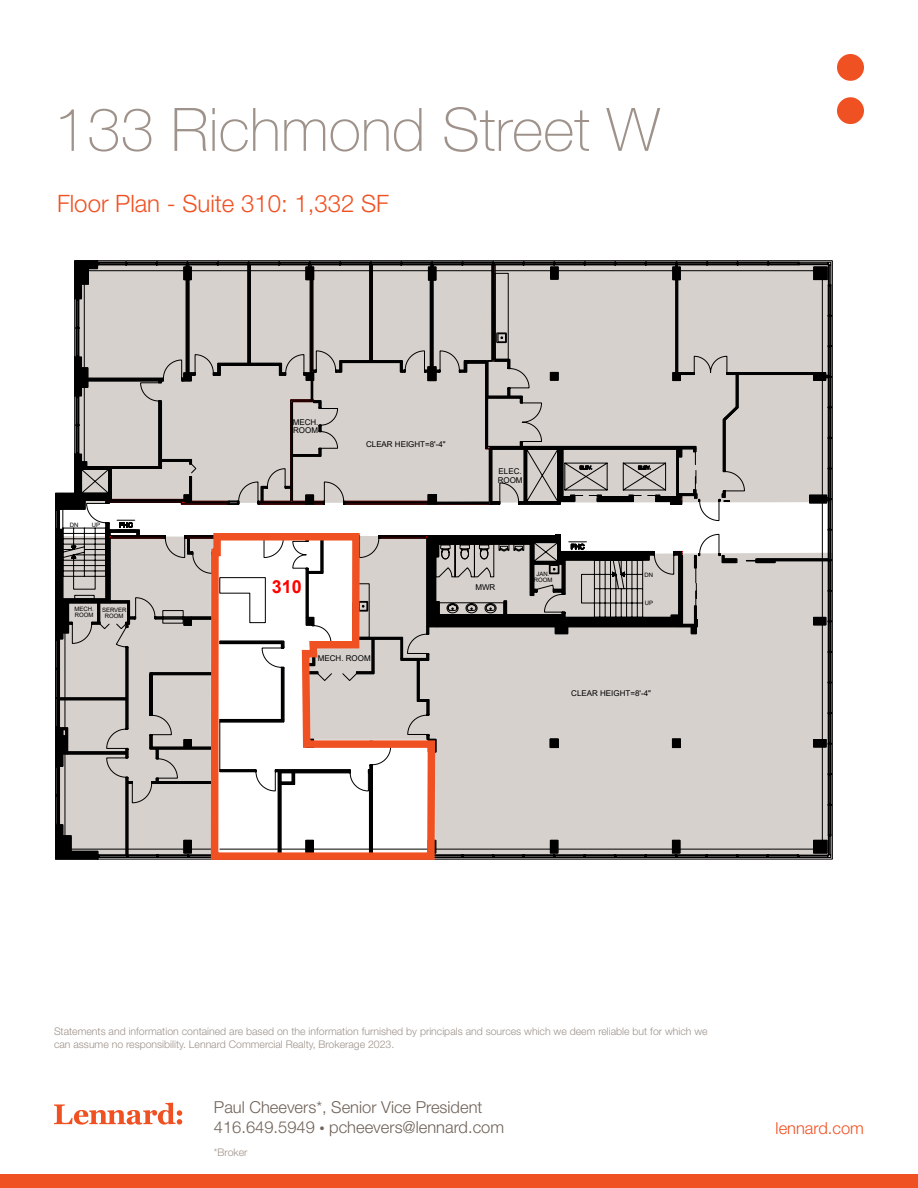
<style>
.page{position:relative;width:918px;height:1188px;background:#fff}
.page>*{position:absolute;margin:0;border:0;box-sizing:border-box;transform-origin:0 0}
.t1{font:100 60px "Helvetica Neue LT Std";color:#9e928a}
.t2{font:300 24px "Helvetica Neue LT Std";color:#f05123}
.t3{font:700 18px "Arial";color:#f00}
.t4{font:300 16.5px/19.8px "Helvetica Neue LT Std";color:#706359}
.t5{font:300 16.5px "Helvetica Neue LT Std";color:#f05123}
.t6{font:300 10.5px/12.6px "Helvetica Neue LT Std";color:#9e928a}
.t7{font:7.95px/8.9px "Arial";color:#000}
.t8{font:6px/6.1px "Arial";color:#000;text-align:center}
.s1{font-size:10.5px}
</style>
<div class="page">
<div style="left:0;top:1174px;width:918px;height:14px;background:#f05123"></div>
<svg style="left:837px;top:54px;width:27px;height:70px"></svg>
<svg style="left:54px;top:1103px;width:128px;height:22px"></svg>
<svg style="left:55px;top:261px;width:665px;height:598px"></svg>
<hr style="left:436px;top:501px;width:53px;height:3px;background:#000">
<svg style="left:75px;top:261px;width:757px;height:242px;background:#beb9b6"></svg>
<svg style="left:207px;top:529px;width:232px;height:331px"></svg>
<svg style="left:56px;top:536px;width:157px;height:322px;background:#b5afab"></svg>
<svg style="left:309px;top:536px;width:523px;height:324px;background:#c6bfba"></svg>
<h1 class="t1" style="left:54px;top:95px;width:607px">133 Richmond Street W</h1>
<h2 class="t2" style="left:57px;top:189px;width:334px">Floor Plan - Suite 310: 1,332 SF</h2>
<p class="t8" style="left:70px;top:521px;width:10px">DN</p>
<p class="t8" style="left:92px;top:521px;width:10px">UP</p>
<p class="t8" style="left:75px;top:606px;width:21px;text-align:left">MECH.<br>ROOM</p>
<p class="t8" style="left:102px;top:606px;width:26px">SERVER<br>ROOM</p>
<p class="t7" style="left:293px;top:418px;width:27px;line-height:8.2px">MECH.<br>ROOM</p>
<p class="t7" style="left:366px;top:440px;width:81px">CLEAR HEIGHT=8'-4"</p>
<p class="t7" style="left:498px;top:467px;width:26px">ELEC.<br>ROOM</p>
<h3 class="t3" style="left:272px;top:574px;width:32px">310</h3>
<p class="t7" style="left:318px;top:654px;width:54px">MECH. ROOM</p>
<p class="t7" style="left:475px;top:582px;width:21px">MWR</p>
<p class="t8" style="left:534px;top:570px;width:20px">JAN.<br>ROOM</p>
<p class="t8" style="left:645px;top:571px;width:10px">DN</p>
<p class="t8" style="left:645px;top:600px;width:10px">UP</p>
<p class="t7" style="left:571px;top:688px;width:81px">CLEAR HEIGHT=8'-4"</p>
<p class="t6" style="left:54px;top:1025px;width:655px">Statements and information contained are based on the information furnished by principals and sources which we deem reliable but for which we can assume no responsibility. Lennard Commercial Realty, Brokerage 2023.</p>
<h3 class="t4" style="left:214px;top:1097px;width:292px">Paul Cheevers*, Senior Vice President<br>416.649.5949 <span class="s1">•</span> pcheevers@lennard.com</h3>
<p class="t6" style="left:214px;top:1146px;width:35px">*Broker</p>
<h3 class="t5" style="left:776px;top:1118px;width:90px">lennard.com</h3>
</div>
